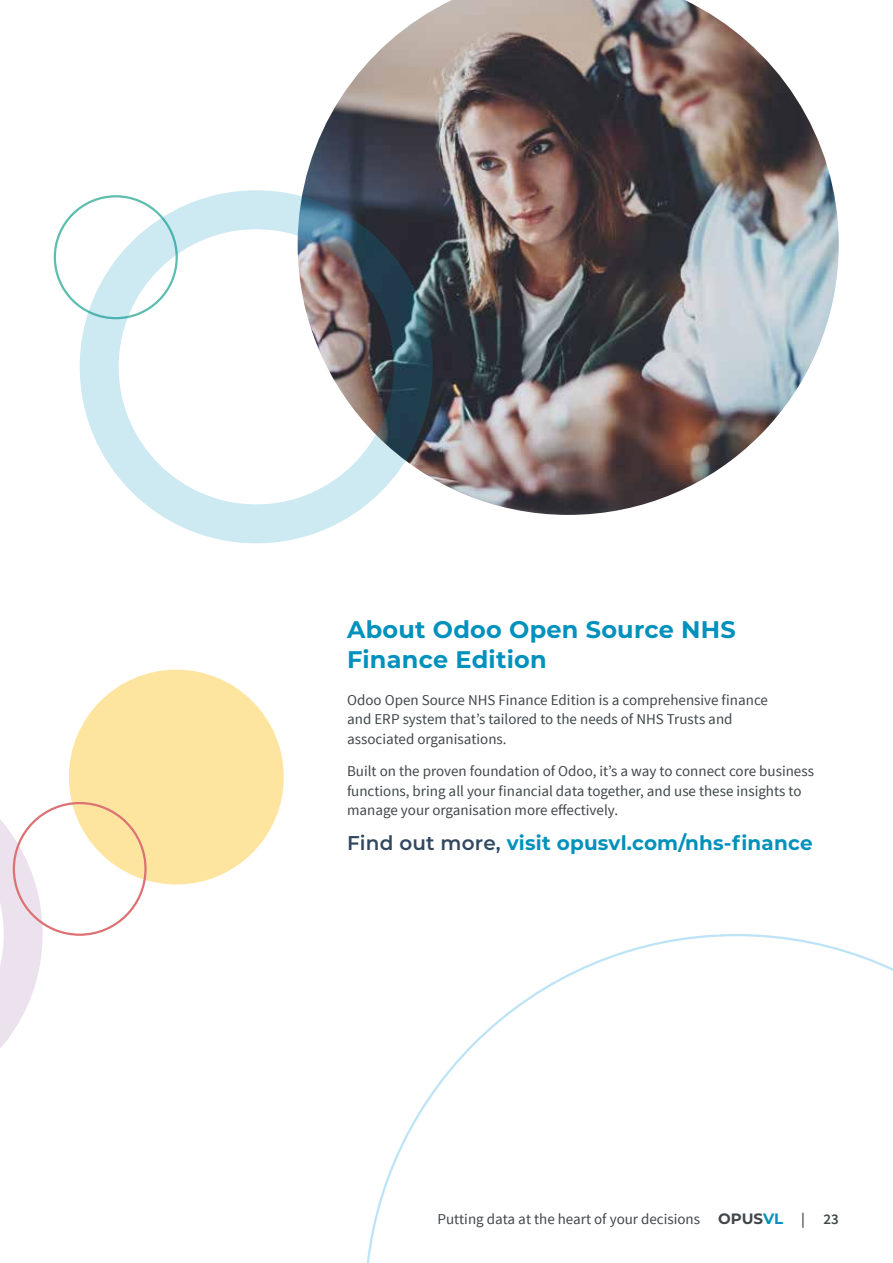
<style>
.page{position:relative;width:893px;height:1263px;background:#fff}
.page>*{position:absolute;margin:0;border:0;box-sizing:border-box;transform-origin:0 0}
.t1{font:700 24px/30px "Montserrat";letter-spacing:.01em;color:#0091bc}
.t2{font:700 19.95px "Montserrat";letter-spacing:.01em;color:#0091bc}
.t3{font:15px/19.5px "Source Sans Pro";color:#404649}
.s1{font-weight:600;color:#314860}
.s2{font-family:"Montserrat";font-weight:700}
.s3{font-family:"Montserrat";font-weight:700;color:#0091bc}
.s4{font-weight:600}
</style>
<div class="page">
<svg style="left:0;top:813px;width:43px;height:236px"></svg>
<img style="left:298px;top:0;width:541px;height:515px">
<div style="left:69px;top:670px;width:215px;height:214px;background:#fde59f;border-radius:50%"></div>
<div style="left:80px;top:190px;width:353px;height:353px;border:39px solid #0091bc;border-radius:50%"></div>
<svg style="left:366px;top:934px;width:527px;height:329px"></svg>
<h1 class="t1" style="left:347px;top:613px;width:390px">About Odoo Open Source NHS<br>Finance Edition</h1>
<p class="t3" style="left:347px;top:690px;width:422px">Odoo Open Source NHS Finance Edition is a comprehensive finance and ERP system that’s tailored to the needs of NHS Trusts and associated organisations.</p>
<p class="t3" style="left:347px;top:761px;width:468px">Built on the proven foundation of Odoo, it’s a way to connect core business functions, bring all your financial data together, and use these insights to manage your organisation more effectively.</p>
<h2 class="t2" style="left:347px;top:829px;width:467px"><span class="s1">Find out more,</span> visit opusvl.com/nhs-finance</h2>
<p class="t3" style="left:437px;top:1209px;width:403px">Putting data at the heart of your decisions <span class="s2">OPUS</span><span class="s3">VL</span> <span class="s4">| 23</span></p>
</div>
